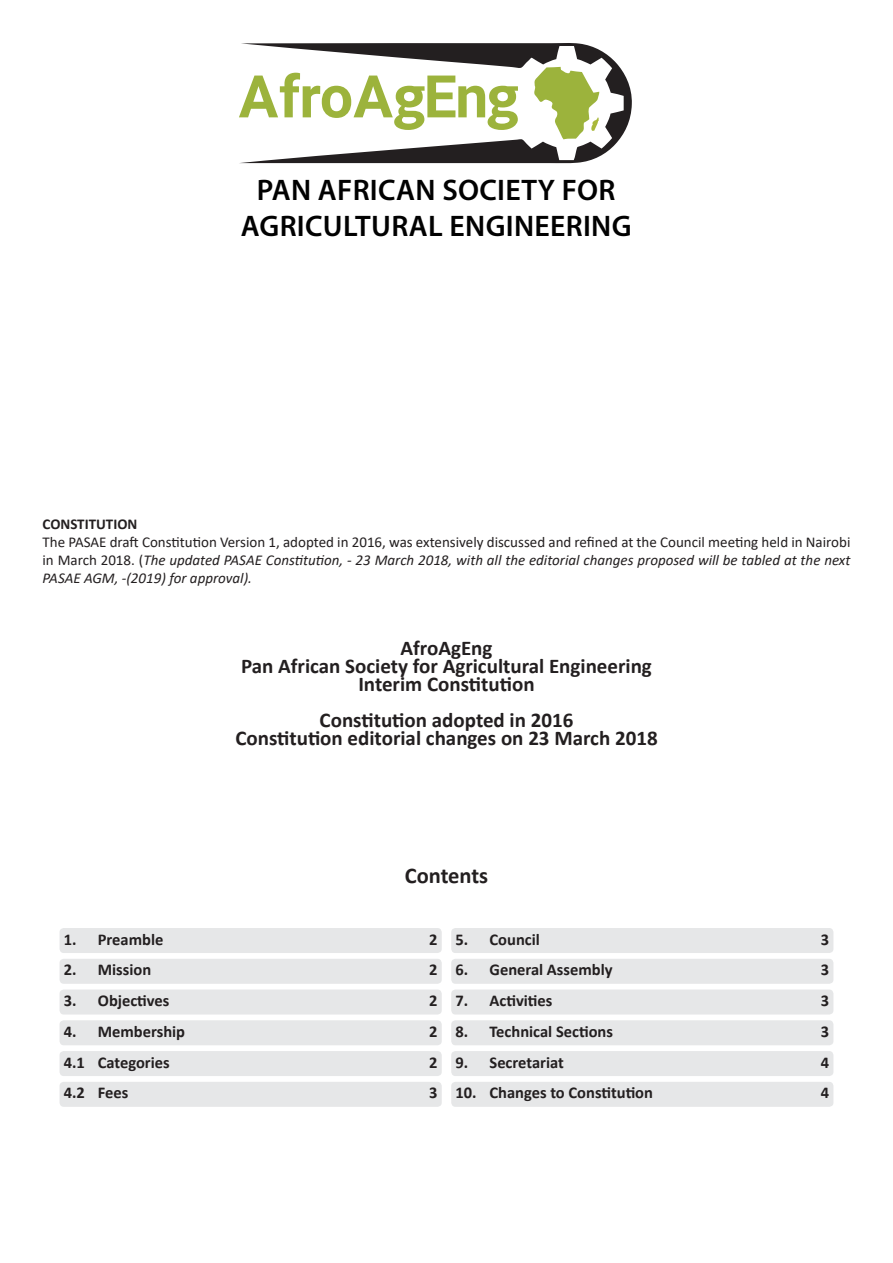
<style>
.page{position:relative;width:893px;height:1263px;background:#fff}
.page>*{position:absolute;margin:0;border:0;box-sizing:border-box;transform-origin:0 0}
.t1{font:58.8px "Asimov Pro Bd";letter-spacing:-.015em;color:#9cb33c}
.t2{font:600 29.85px/35.8px "Myriad Pro";letter-spacing:.01em;color:#010101;text-align:center}
.TOC-Heading{font:700 22.5px "Calibri";color:#231f20}
.t3{font:700 21px "Calibri";color:#231f20}
.t4{font:700 16.5px "Calibri";color:#231f20}
.t5{font:15px/18px "Calibri";color:#231f20;text-align:justify}
.t6{font:700 15px "Calibri";color:#231f20}
.s1{font-style:italic}
</style>
<div class="page">
<svg style="left:240px;top:43px;width:392px;height:120px"></svg>
<svg style="left:534px;top:67px;width:65px;height:72px"></svg>
<div style="left:60px;top:928px;width:382px;height:25px;background:#e6e7e8;border-radius:4px"></div>
<div style="left:60px;top:959px;width:382px;height:25px;background:#e6e7e8;border-radius:4px"></div>
<div style="left:60px;top:989px;width:382px;height:25px;background:#e6e7e8;border-radius:4px"></div>
<div style="left:60px;top:1020px;width:382px;height:25px;background:#e6e7e8;border-radius:4px"></div>
<div style="left:60px;top:1051px;width:382px;height:25px;background:#e6e7e8;border-radius:4px"></div>
<div style="left:60px;top:1082px;width:382px;height:25px;background:#e6e7e8;border-radius:4px"></div>
<div style="left:451px;top:928px;width:382px;height:25px;background:#e6e7e8;border-radius:4px"></div>
<div style="left:451px;top:959px;width:382px;height:25px;background:#e6e7e8;border-radius:4px"></div>
<div style="left:451px;top:989px;width:382px;height:25px;background:#e6e7e8;border-radius:4px"></div>
<div style="left:451px;top:1020px;width:382px;height:25px;background:#e6e7e8;border-radius:4px"></div>
<div style="left:451px;top:1051px;width:382px;height:25px;background:#e6e7e8;border-radius:4px"></div>
<div style="left:451px;top:1082px;width:382px;height:25px;background:#e6e7e8;border-radius:4px"></div>
<p class="t1" style="left:238px;top:55px;width:283px">AfroAgEng</p>
<p class="t2" style="left:241px;top:171px;width:392px">PAN AFRICAN SOCIETY FOR<br>AGRICULTURAL ENGINEERING</p>
<p class="t6" style="left:43px;top:513px;width:96px">CONSTITUTION</p>
<p class="t5" style="left:43px;top:533px;width:809px">The PASAE draft Constitution Version 1, adopted in 2016, was extensively discussed and refined at the Council meeting held in Nairobi in March 2018. (<span class="s1">The updated PASAE Constitution, - 23 March 2018, with all the editorial changes proposed will be tabled at the next PASAE AGM, -(2019) for approval).</span></p>
<p class="t3" style="left:400px;top:633px;width:94px">AfroAgEng</p>
<p class="t3" style="left:241px;top:651px;width:412px">Pan African Society for Agricultural Engineering</p>
<p class="t3" style="left:358px;top:669px;width:178px">Interim Constitution</p>
<p class="t3" style="left:320px;top:705px;width:255px">Constitution adopted in 2016</p>
<p class="t3" style="left:235px;top:723px;width:424px">Constitution editorial changes on 23 March 2018</p>
<p class="TOC-Heading" style="left:405px;top:860px;width:85px">Contents</p>
<p class="t4" style="left:64px;top:927px;width:101px">1. Preamble</p>
<p class="t4" style="left:429px;top:927px;width:10px">2</p>
<p class="t4" style="left:64px;top:958px;width:89px">2. Mission</p>
<p class="t4" style="left:429px;top:958px;width:10px">2</p>
<p class="t4" style="left:64px;top:989px;width:107px">3. Objectives</p>
<p class="t4" style="left:429px;top:989px;width:10px">2</p>
<p class="t4" style="left:64px;top:1020px;width:123px">4. Membership</p>
<p class="t4" style="left:429px;top:1020px;width:10px">2</p>
<p class="t4" style="left:64px;top:1050px;width:107px">4.1 Categories</p>
<p class="t4" style="left:429px;top:1050px;width:10px">2</p>
<p class="t4" style="left:64px;top:1081px;width:66px">4.2 Fees</p>
<p class="t4" style="left:429px;top:1081px;width:10px">3</p>
<p class="t4" style="left:455px;top:927px;width:86px">5. Council</p>
<p class="t4" style="left:821px;top:927px;width:10px">3</p>
<p class="t4" style="left:455px;top:958px;width:159px">6. General Assembly</p>
<p class="t4" style="left:821px;top:958px;width:10px">3</p>
<p class="t4" style="left:455px;top:989px;width:99px">7. Activities</p>
<p class="t4" style="left:821px;top:989px;width:10px">3</p>
<p class="t4" style="left:455px;top:1020px;width:159px">8. Technical Sections</p>
<p class="t4" style="left:821px;top:1020px;width:10px">3</p>
<p class="t4" style="left:455px;top:1050px;width:110px">9. Secretariat</p>
<p class="t4" style="left:821px;top:1050px;width:10px">4</p>
<p class="t4" style="left:455px;top:1081px;width:199px">10. Changes to Constitution</p>
<p class="t4" style="left:821px;top:1081px;width:10px">4</p>
</div>
